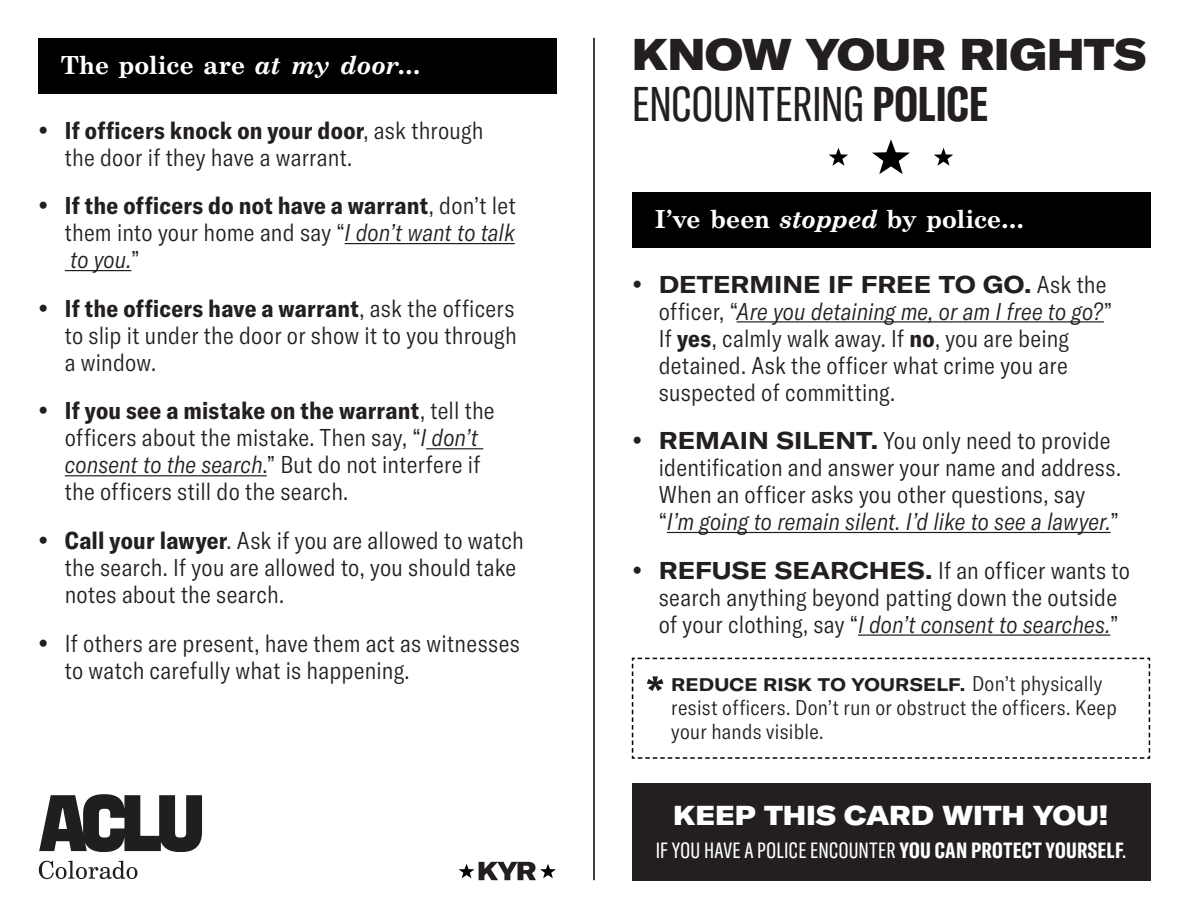
<style>
.page{position:relative;width:1188px;height:918px;background:#fff}
.page>*{position:absolute;margin:0;border:0;box-sizing:border-box;transform-origin:0 0}
.t1{font:extra-condensed 48px "GT America";letter-spacing:-.005em;color:#231f20}
.t2{font:900 expanded 43.8px "GT America";letter-spacing:-.005em;color:#231f20}
.t3{font:700 27px "Century Schoolbook FS";letter-spacing:.015em;color:#fff}
.t4{font:900 expanded 27px "GT America";letter-spacing:-.01em;color:#fff}
.t5{font:300 condensed 24px/27px "GT America";letter-spacing:.01em;color:#231f20}
.t6{font:extra-condensed 21.6px "GT America";letter-spacing:.015em;color:#fff}
.Body{font:300 condensed 21px/24px "GT America";letter-spacing:.015em;color:#231f20}
.Body-2{font:700 expanded 18px "GT America";letter-spacing:.01em;color:#231f20}
.s1{font-style:italic}
.s2{font-weight:700}
.s3{font-weight:700;font-stretch:expanded}
.s4{font-weight:300;font-stretch:condensed;font-size:21px}
</style>
<div class="page">
<div style="left:632px;top:783px;width:518px;height:97px;background:#231f20"></div>
<div style="left:632px;top:192px;width:518px;height:56px;background:#000"></div>
<hr style="left:737px;top:321px;width:367px;height:2px;background:#231f20">
<hr style="left:667px;top:532px;width:444px;height:1px;background:#231f20">
<hr style="left:858px;top:635px;width:252px;height:1px;background:#231f20">
<div style="left:38px;top:38px;width:518px;height:56px;background:#000"></div>
<hr style="left:345px;top:243px;width:170px;height:1px;background:#231f20">
<hr style="left:65px;top:270px;width:66px;height:1px;background:#231f20">
<hr style="left:426px;top:448px;width:57px;height:1px;background:#231f20">
<hr style="left:65px;top:475px;width:202px;height:1px;background:#231f20">
<svg style="left:632px;top:658px;width:518px;height:101px"></svg>
<svg style="left:872px;top:139px;width:38px;height:35px"></svg>
<svg style="left:829px;top:148px;width:19px;height:18px"></svg>
<svg style="left:934px;top:148px;width:19px;height:18px"></svg>
<svg style="left:39px;top:861px;width:98px;height:18px"></svg>
<svg style="left:39px;top:794px;width:163px;height:58px"></svg>
<svg style="left:459px;top:862px;width:97px;height:18px"></svg>
<hr style="left:593px;top:38px;width:2px;height:842px;background:#000">
<p class="t3" style="left:61px;top:50px;width:361px">The police are <span class="s1">at my door</span>...</p>
<p class="t5" style="left:65px;top:117px;width:420px"><span class="s2">If officers knock on your door</span>, ask through the door if they have a warrant.</p>
<p class="t5" style="left:65px;top:192px;width:452px;text-align:justify"><span class="s2">If the officers do not have a warrant</span>, don’t let them into your home and say “<span class="s1">I don’t want to talk to you.</span>”</p>
<p class="t5" style="left:65px;top:295px;width:453px;text-align:justify"><span class="s2">If the officers have a warrant</span>, ask the officers to slip it under the door or show it to you through a window.</p>
<p class="t5" style="left:65px;top:398px;width:431px"><span class="s2">If you see a mistake on the warrant</span>, tell the officers about the mistake. Then say, “<span class="s1">I don’t consent to the search</span>.” But do not interfere if the officers still do the search.</p>
<p class="t5" style="left:65px;top:527px;width:460px"><span class="s2">Call your lawyer</span>. Ask if you are allowed to watch the search. If you are allowed to, you should take notes about the search.</p>
<p class="t5" style="left:65px;top:630px;width:457px">If others are present, have them act as witnesses to watch carefully what is happening.</p>
<p class="t2" style="left:632px;top:26px;width:516px">KNOW YOUR RIGHTS</p>
<p class="t1" style="left:632px;top:76px;width:358px">ENCOUNTERING <span class="s2">POLICE</span></p>
<p class="t3" style="left:655px;top:204px;width:371px">I’ve been <span class="s1">stopped</span> by police...</p>
<p class="t5" style="left:659px;top:271px;width:455px"><span class="s3">DETERMINE IF FREE TO GO.</span> Ask the officer, “<span class="s1">Are you detaining me, or am I free to go?</span>” If <span class="s2">yes</span>, calmly walk away. If <span class="s2">no</span>, you are being detained. Ask the officer what crime you are suspected of committing.</p>
<p class="t5" style="left:659px;top:427px;width:464px"><span class="s3">REMAIN SILENT.</span> You only need to provide identification and answer your name and address.<br>When an officer asks you other questions, say “<span class="s1">I’m going to remain silent. I’d like to see a lawyer.</span>”</p>
<p class="t5" style="left:659px;top:557px;width:473px"><span class="s3">REFUSE SEARCHES.</span> If an officer wants to search anything beyond patting down the outside of your clothing, say “<span class="s1">I don’t consent to searches.</span>”</p>
<p class="Body-2" style="left:671px;top:674px;width:433px">REDUCE RISK TO YOURSELF. <span class="s4">Don’t physically</span></p>
<p class="Body" style="left:671px;top:696px;width:447px">resist officers. Don’t run or obstruct the officers. Keep your hands visible.</p>
<p class="t4" style="left:673px;top:798px;width:437px">KEEP THIS CARD WITH YOU!</p>
<p class="t6" style="left:656px;top:838px;width:472px">IF YOU HAVE A POLICE ENCOUNTER <span class="s2">YOU CAN PROTECT YOURSELF</span>.</p>
</div>
